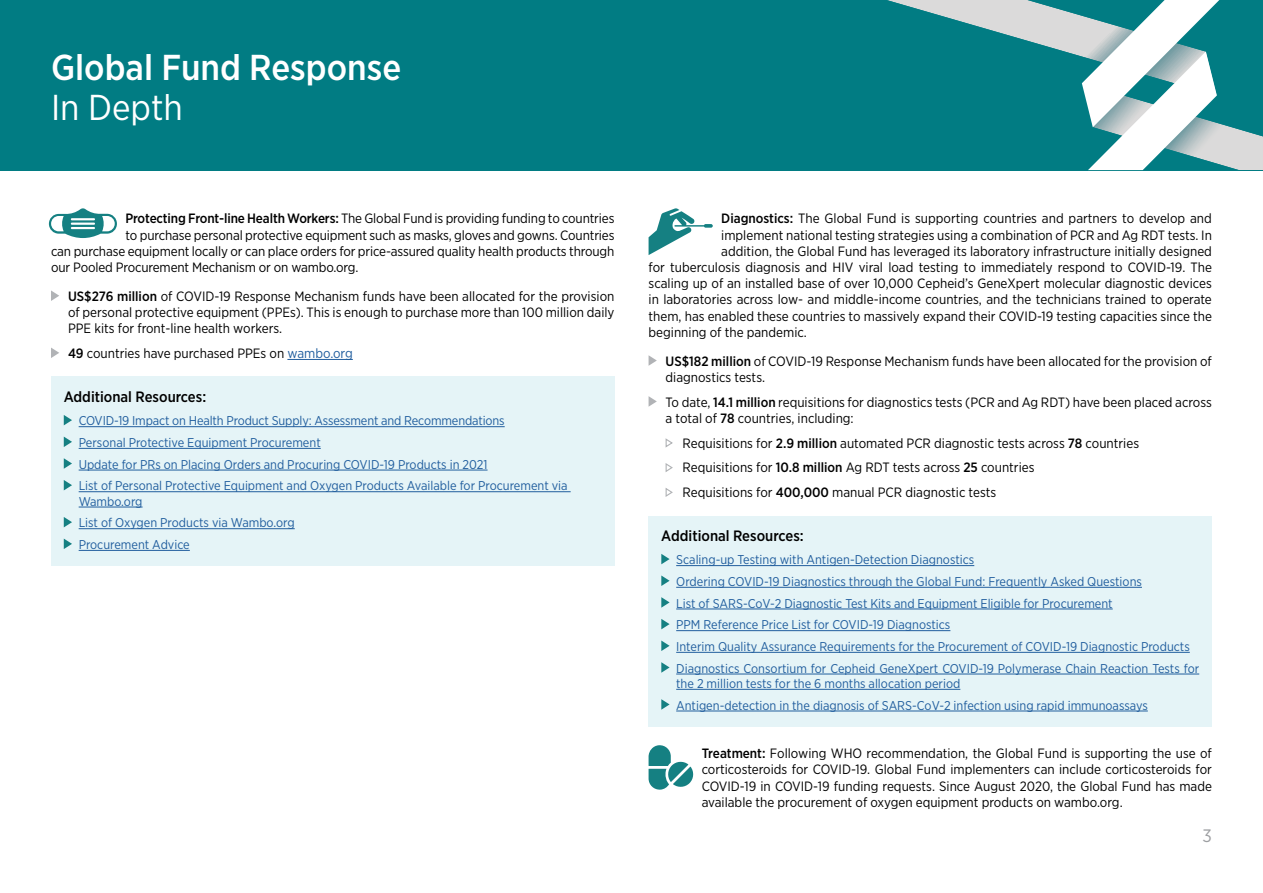
<style>
.page{position:relative;width:1263px;height:893px;background:#fff}
.page>*{position:absolute;margin:0;border:0;box-sizing:border-box;transform-origin:0 0}
.t1{font:500 36px "Gotham Narrow";color:#fff}
.t2{font:36px "Gotham Narrow";color:#fff}
.t3{font:18px "Gotham Narrow";color:#9d9fa2}
.t4{font:500 15px "Gotham Narrow";color:#000}
.t5{font:13.5px/16.2px "Gotham Narrow";color:#000}
.t6{font:12.75px/21.8px "Gotham Narrow";color:#215e9e}
.s1{font-weight:500}
.s2{color:#215e9e}
</style>
<div class="page">
<hr style="left:287px;top:359px;width:66px;height:1px;background:#215e9e">
<svg style="left:51px;top:290px;width:8px;height:11px"></svg>
<svg style="left:51px;top:348px;width:8px;height:10px"></svg>
<div style="left:51px;top:377px;width:563px;height:189px;background:#e5f4f7"></div>
<hr style="left:79px;top:426px;width:426px;height:1px;background:#215e9e">
<hr style="left:79px;top:448px;width:242px;height:1px;background:#215e9e">
<hr style="left:79px;top:470px;width:408px;height:1px;background:#215e9e">
<hr style="left:79px;top:491px;width:492px;height:1px;background:#215e9e">
<hr style="left:79px;top:507px;width:64px;height:1px;background:#215e9e">
<hr style="left:79px;top:528px;width:216px;height:1px;background:#215e9e">
<hr style="left:79px;top:550px;width:111px;height:1px;background:#215e9e">
<svg style="left:64px;top:415px;width:8px;height:10px"></svg>
<svg style="left:64px;top:437px;width:8px;height:10px"></svg>
<svg style="left:64px;top:458px;width:8px;height:11px"></svg>
<svg style="left:64px;top:480px;width:8px;height:10px"></svg>
<svg style="left:64px;top:517px;width:8px;height:10px"></svg>
<svg style="left:64px;top:539px;width:8px;height:10px"></svg>
<svg style="left:648px;top:355px;width:9px;height:11px"></svg>
<svg style="left:648px;top:396px;width:9px;height:11px"></svg>
<svg style="left:665px;top:438px;width:8px;height:10px"></svg>
<svg style="left:665px;top:463px;width:8px;height:9px"></svg>
<svg style="left:665px;top:488px;width:8px;height:9px"></svg>
<div style="left:648px;top:516px;width:564px;height:211px;background:#e5f4f7"></div>
<hr style="left:676px;top:565px;width:298px;height:1px;background:#215e9e">
<hr style="left:676px;top:587px;width:466px;height:1px;background:#215e9e">
<hr style="left:676px;top:609px;width:437px;height:1px;background:#215e9e">
<hr style="left:676px;top:630px;width:274px;height:1px;background:#215e9e">
<hr style="left:676px;top:652px;width:514px;height:1px;background:#215e9e">
<hr style="left:676px;top:674px;width:523px;height:1px;background:#215e9e">
<hr style="left:676px;top:689px;width:284px;height:1px;background:#215e9e">
<hr style="left:676px;top:711px;width:472px;height:1px;background:#215e9e">
<svg style="left:661px;top:554px;width:9px;height:10px"></svg>
<svg style="left:661px;top:575px;width:9px;height:11px"></svg>
<svg style="left:661px;top:597px;width:9px;height:11px"></svg>
<svg style="left:661px;top:619px;width:9px;height:10px"></svg>
<svg style="left:661px;top:640px;width:9px;height:11px"></svg>
<svg style="left:661px;top:662px;width:9px;height:11px"></svg>
<svg style="left:661px;top:699px;width:9px;height:11px"></svg>
<div style="left:0;top:0;width:1263px;height:170px;background:#017c83"></div>
<svg style="left:887px;top:0;width:376px;height:170px"></svg>
<svg style="left:49px;top:208px;width:68px;height:30px"></svg>
<svg style="left:648px;top:745px;width:45px;height:45px"></svg>
<svg style="left:648px;top:208px;width:65px;height:47px"></svg>
<h1 class="t1" style="left:51px;top:51px;width:352px">Global Fund Response</h1>
<h1 class="t2" style="left:51px;top:92px;width:133px">In Depth</h1>
<p class="t5" style="left:125px;top:211px;width:490px"><span class="s1">Protecting Front-line Health Workers:</span> The Global Fund is providing funding to countries</p>
<p class="t5" style="left:125px;top:227px;width:491px">to purchase personal protective equipment such as masks, gloves and gowns. Countries</p>
<p class="t5" style="left:51px;top:244px;width:565px">can purchase equipment locally or can place orders for price-assured quality health products through</p>
<p class="t5" style="left:51px;top:260px;width:309px">our Pooled Procurement Mechanism or on wambo.org.</p>
<p class="t5" style="left:68px;top:289px;width:548px;text-align:justify"><span class="s1">US$276 million</span> of COVID-19 Response Mechanism funds have been allocated for the provision of personal protective equipment (PPEs). This is enough to purchase more than 100 million daily PPE kits for front-line health workers.</p>
<p class="t5" style="left:68px;top:346px;width:286px"><span class="s1">49</span> countries have purchased PPEs on <span class="s2">wambo.org</span></p>
<p class="t4" style="left:64px;top:390px;width:144px">Additional Resources:</p>
<p class="t6" style="left:79px;top:411px;width:490px">COVID-19 Impact on Health Product Supply: Assessment and Recommendations<br>Personal Protective Equipment Procurement<br>Update for PRs on Placing Orders and Procuring COVID-19 Products in 2021<br>List of Personal Protective Equipment and Oxygen Products Available for Procurement via</p>
<p class="t6" style="left:79px;top:491px;width:218px">Wambo.org<br>List of Oxygen Products via Wambo.org<br>Procurement Advice</p>
<p class="t5" style="left:721px;top:211px;width:492px"><span class="s1">Diagnostics:</span> The Global Fund is supporting countries and partners to develop and</p>
<p class="t5" style="left:721px;top:227px;width:492px">implement national testing strategies using a combination of PCR and Ag RDT tests. In</p>
<p class="t5" style="left:721px;top:244px;width:492px">addition, the Global Fund has leveraged its laboratory infrastructure initially designed</p>
<p class="t5" style="left:648px;top:260px;width:565px">for tuberculosis diagnosis and HIV viral load testing to immediately respond to COVID-19. The</p>
<p class="t5" style="left:648px;top:276px;width:565px">scaling up of an installed base of over 10,000 Cepheid’s GeneXpert molecular diagnostic devices</p>
<p class="t5" style="left:648px;top:292px;width:565px">in laboratories across low- and middle-income countries, and the technicians trained to operate</p>
<p class="t5" style="left:648px;top:308px;width:565px">them, has enabled these countries to massively expand their COVID-19 testing capacities since the</p>
<p class="t5" style="left:648px;top:325px;width:160px">beginning of the pandemic.</p>
<p class="t5" style="left:665px;top:354px;width:548px"><span class="s1">US$182 million</span> of COVID-19 Response Mechanism funds have been allocated for the provision of diagnostics tests.</p>
<p class="t5" style="left:665px;top:395px;width:548px">To date, <span class="s1">14.1 million</span> requisitions for diagnostics tests (PCR and Ag RDT) have been placed across a total of <span class="s1">78</span> countries, including:</p>
<p class="t5" style="left:682px;top:431px;width:458px;line-height:24.8px">Requisitions for <span class="s1">2.9 million</span> automated PCR diagnostic tests across <span class="s1">78</span> countries<br>Requisitions for <span class="s1">10.8 million</span> Ag RDT tests across <span class="s1">25</span> countries<br>Requisitions for <span class="s1">400,000</span> manual PCR diagnostic tests</p>
<p class="t4" style="left:661px;top:528px;width:144px">Additional Resources:</p>
<p class="t6" style="left:676px;top:550px;width:524px">Scaling-up Testing with Antigen-Detection Diagnostics<br>Ordering COVID-19 Diagnostics through the Global Fund: Frequently Asked Questions<br>List of SARS-CoV-2 Diagnostic Test Kits and Equipment Eligible for Procurement<br>PPM Reference Price List for COVID-19 Diagnostics<br>Interim Quality Assurance Requirements for the Procurement of COVID-19 Diagnostic Products Diagnostics Consortium for Cepheid GeneXpert COVID-19 Polymerase Chain Reaction Tests for</p>
<p class="t6" style="left:676px;top:673px;width:473px">the 2 million tests for the 6 months allocation period<br>Antigen-detection in the diagnosis of SARS-CoV-2 infection using rapid immunoassays</p>
<p class="t5" style="left:702px;top:746px;width:512px;text-align:justify"><span class="s1">Treatment:</span> Following WHO recommendation, the Global Fund is supporting the use of corticosteroids for COVID-19. Global Fund implementers can include corticosteroids for COVID-19 in COVID-19 funding requests. Since August 2020, the Global Fund has made available the procurement of oxygen equipment products on wambo.org.</p>
<h2 class="t3" style="left:1202px;top:827px;width:11px">3</h2>
</div>
